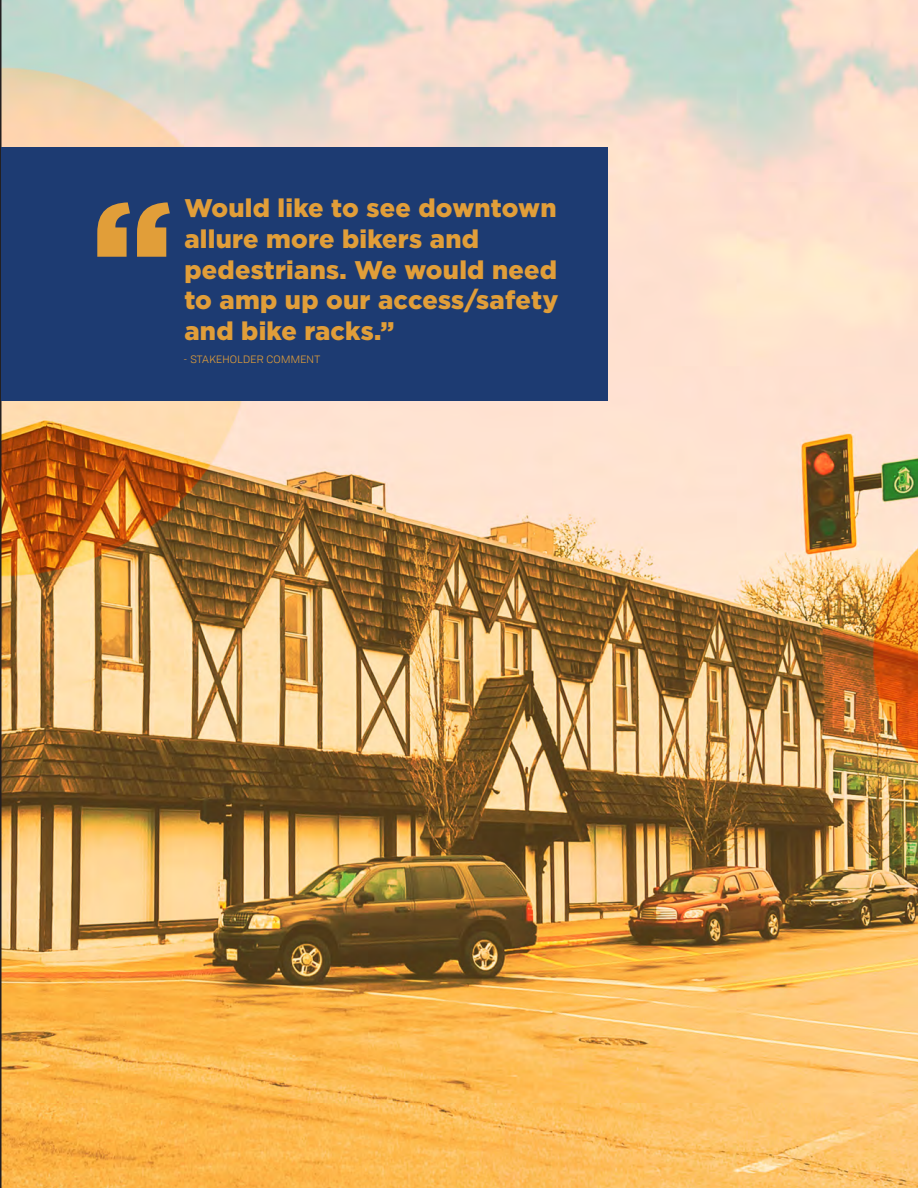
<style>
.page{position:relative;width:918px;height:1188px;background:#fff}
.page>*{position:absolute;margin:0;border:0;box-sizing:border-box;transform-origin:0 0}
.t1{font:900 150px "Gotham";color:#e19e39}
.t2{font:900 25.5px/30.6px "Gotham";letter-spacing:.01em;color:#e19e39}
.Caption_2{font:10.5px "Tofino";letter-spacing:.03em;color:#e19e39}
</style>
<div class="page">
<img style="left:0;top:0;width:918px;height:1188px">
<div style="left:1px;top:147px;width:607px;height:254px;background:#1d3b72"></div>
<p class="t1" style="left:91px;top:168px;width:84px">“</p>
<p class="t2" style="left:184px;top:192px;width:375px">Would like to see downtown allure more bikers and pedestrians. We would need to amp up our access/safety and bike racks.”</p>
<p class="Caption_2" style="left:184px;top:352px;width:138px">- STAKEHOLDER COMMENT</p>
</div>
